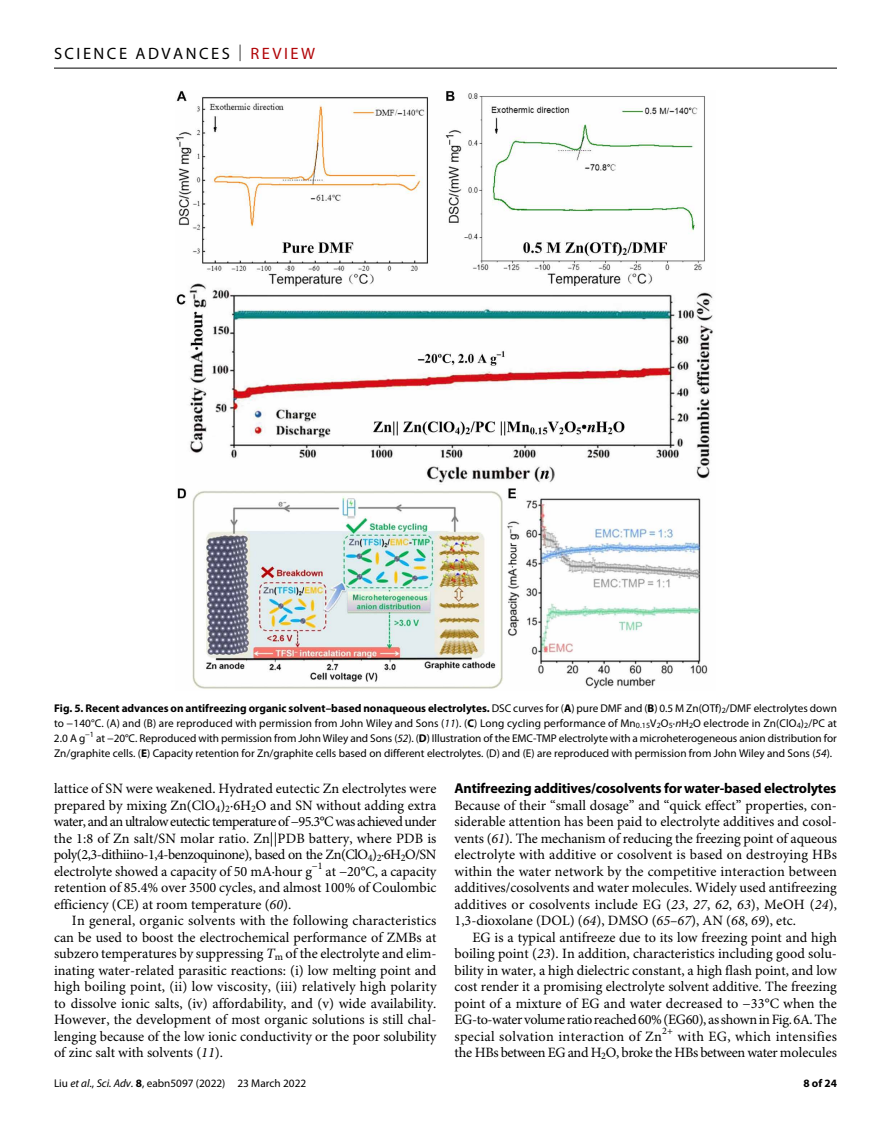
<style>
.page{position:relative;width:891px;height:1134px;background:#fff}
.page>*{position:absolute;margin:0;border:0;box-sizing:border-box;transform-origin:0 0}
.t1{font:16.5px "Myriad Pro";letter-spacing:.15em;color:#000}
.t2{font:14.25px/16.5px "Minion Pro";color:#000;text-align:justify}
.t3{font:700 14.25px "Myriad Pro";letter-spacing:-.015em;color:#000}
.t4{font:11.25px/15px "Myriad Pro";color:#000;text-align:justify}
.t5{font:700 11.25px "Myriad Pro";color:#000}
.s1{font-weight:300}
.s2{color:#b10508}
.s3{font-weight:700}
.s4{font-style:italic}
</style>
<div class="page">
<hr style="left:54px;top:68px;width:783px;height:1px;background:#000">
<img style="left:176px;top:91px;width:537px;height:598px">
<p class="t1" style="left:54px;top:40px;width:262px">SCIENCE ADVANCES <span class="s1">|</span> <span class="s2">REVIEW</span></p>
<p class="t4" style="left:54px;top:701px;width:785px"><span class="s3">Fig. 5. Recent advances on antifreezing organic solvent–based nonaqueous electrolytes.</span> DSC curves for (<span class="s3">A</span>) pure DMF and (<span class="s3">B</span>) 0.5 M Zn(OTf)<sub>2</sub>/DMF electrolytes down to −140°C. (A) and (B) are reproduced with permission from John Wiley and Sons (<span class="s4">11</span>). (<span class="s3">C</span>) Long cycling performance of Mn<sub>0.15</sub>V<sub>2</sub>O<sub>5</sub>·<span class="s4">n</span>H<sub>2</sub>O electrode in Zn(ClO<sub>4</sub>)<sub>2</sub>/PC at 2.0 A g<sup>−1</sup> at −20°C. Reproduced with permission from John Wiley and Sons (<span class="s4">52</span>). (<span class="s3">D</span>) Illustration of the EMC-TMP electrolyte with a microheterogeneous anion distribution for Zn/graphite cells. (<span class="s3">E</span>) Capacity retention for Zn/graphite cells based on different electrolytes. (D) and (E) are reproduced with permission from John Wiley and Sons (<span class="s4">54</span>).</p>
<p class="t2" style="left:54px;top:782px;width:384px">lattice of SN were weakened. Hydrated eutectic Zn electrolytes were prepared by mixing Zn(ClO<sub>4</sub>)<sub>2</sub>·6H<sub>2</sub>O and SN without adding extra water, and an ultralow eutectic temperature of −95.3°C was achieved under the 1:8 of Zn salt/SN molar ratio. Zn||PDB battery, where PDB is poly(2,3-dithiino-1,4-benzoquinone), based on the Zn(ClO<sub>4</sub>)<sub>2</sub>·6H<sub>2</sub>O/SN electrolyte showed a capacity of 50 mA·hour g<sup>−1</sup> at −20°C, a capacity retention of 85.4% over 3500 cycles, and almost 100% of Coulombic efficiency (CE) at room temperature (<span class="s4">60</span>).</p>
<p class="t2" style="left:54px;top:914px;width:384px;text-indent:18px">In general, organic solvents with the following characteristics can be used to boost the electrochemical performance of ZMBs at subzero temperatures by suppressing <span class="s4">T</span><sub>m</sub> of the electrolyte and elim&shy;inating water-related parasitic reactions: (i) low melting point and high boiling point, (ii) low viscosity, (iii) relatively high polarity to dissolve ionic salts, (iv) affordability, and (v) wide availability.<br>However, the development of most organic solutions is still chal&shy;lenging because of the low ionic conductivity or the poor solubility of zinc salt with solvents (<span class="s4">11</span>).</p>
<p class="t4" style="left:54px;top:1076px;width:254px">Liu <span class="s4">et al</span>., <span class="s4">Sci. Adv.</span> <span class="s3">8</span>, eabn5097 (2022) 23 March 2022</p>
<p class="t3" style="left:454px;top:777px;width:384px">Antifreezing additives/cosolvents forwater-based electrolytes</p>
<p class="t2" style="left:454px;top:798px;width:384px">Because of their “small dosage” and “quick effect” properties, con&shy;siderable attention has been paid to electrolyte additives and cosol&shy;vents (<span class="s4">61</span>). The mechanism of reducing the freezing point of aqueous electrolyte with additive or cosolvent is based on destroying HBs within the water network by the competitive interaction between additives/cosolvents and water molecules. Widely used antifreezing additives or cosolvents include EG (<span class="s4">23</span>, <span class="s4">27</span>, <span class="s4">62</span>, <span class="s4">63</span>), MeOH (<span class="s4">24</span>), 1,3-dioxolane (DOL) (<span class="s4">64</span>), DMSO (<span class="s4">65</span>–<span class="s4">67</span>), AN (<span class="s4">68</span>, <span class="s4">69</span>), etc.</p>
<p class="t2" style="left:454px;top:930px;width:384px;text-indent:18px">EG is a typical antifreeze due to its low freezing point and high boiling point (<span class="s4">23</span>). In addition, characteristics including good solu&shy;bility in water, a high dielectric constant, a high flash point, and low cost render it a promising electrolyte solvent additive. The freezing point of a mixture of EG and water decreased to −33°C when the EG-to-water volume ratio reached 60% (EG60), as shown in Fig. 6A. The special solvation interaction of Zn<sup>2+</sup> with EG, which intensifies the HBs between EG and H<sub>2</sub>O, broke the HBs between water molecules</p>
<p class="t5" style="left:803px;top:1074px;width:35px">8 of 24</p>
</div>
